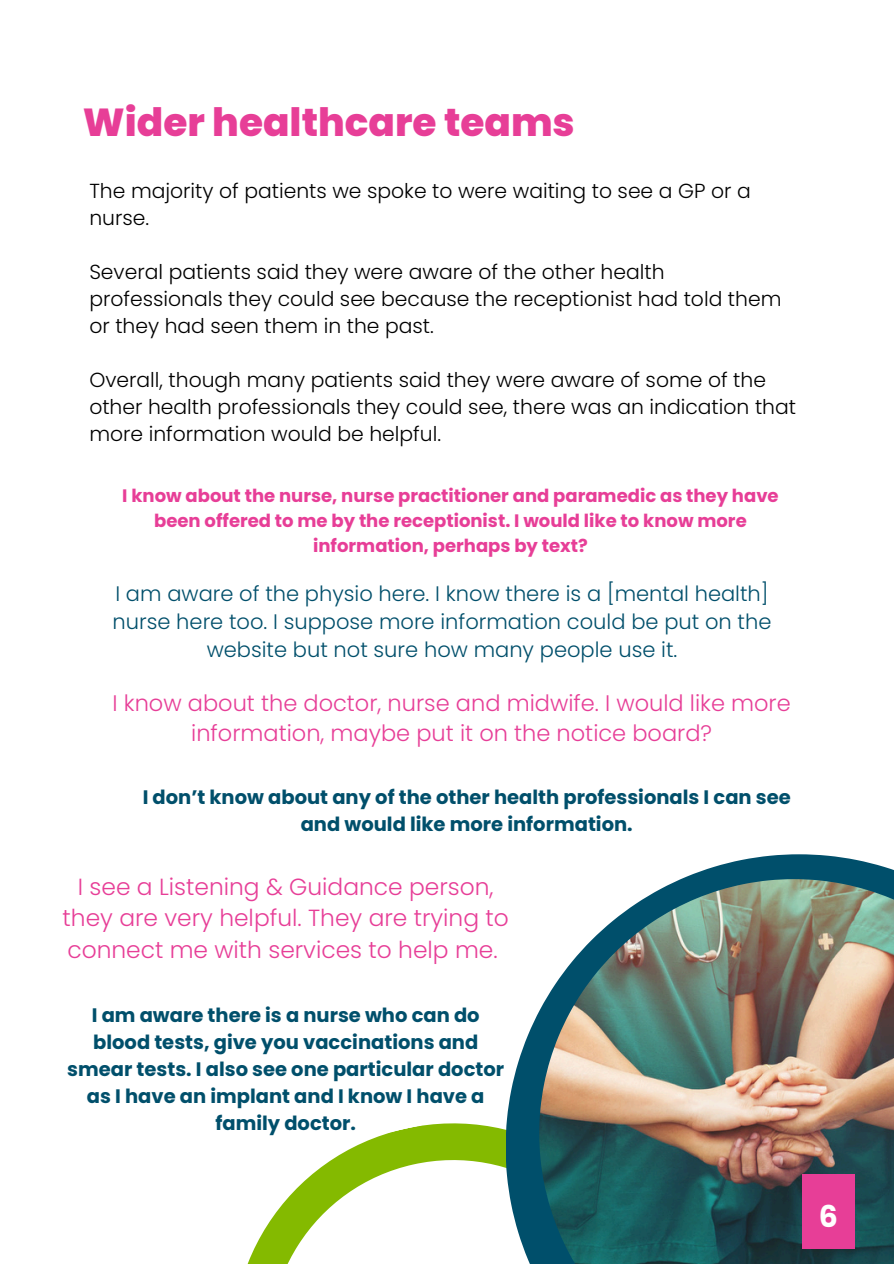
<style>
.page{position:relative;width:894px;height:1264px;background:#fff}
.page>*{position:absolute;margin:0;border:0;box-sizing:border-box;transform-origin:0 0}
.t1{font:800 39px "Poppins";color:#e73e97}
.t2{font:700 30px "Poppins";color:#fff}
.t3{font:300 23.4px/31.5px "Poppins";color:#e73e97;text-align:center}
.t4{font:300 22.5px/30.3px "Poppins";color:#e73e97;text-align:center}
.t5{font:300 21px/28.2px "Poppins";color:#004f6b;text-align:center}
.t6{font:300 20.25px/27px "Poppins";color:#000}
.t7{font:700 19.5px/27px "Poppins";color:#004f6b;text-align:center}
.t8{font:700 18px/24.8px "Poppins";color:#e73e97;text-align:center}
</style>
<div class="page">
<svg style="left:248px;top:1123px;width:257px;height:140px"></svg>
<svg style="left:505px;top:854px;width:388px;height:409px"></svg>
<img style="left:539px;top:879px;width:354px;height:384px">
<div style="left:801px;top:1174px;width:53px;height:74px;background:#e73e97"></div>
<h4 class="t1" style="left:83px;top:95px;width:493px">Wider healthcare teams</h4>
<h4 class="t6" style="left:89px;top:178px;width:662px">The majority of patients we spoke to were waiting to see a GP or a nurse.</h4>
<p class="t6" style="left:89px;top:259px;width:693px">Several patients said they were aware of the other health professionals they could see because the receptionist had told them or they had seen them in the past.</p>
<h4 class="t6" style="left:89px;top:367px;width:708px">Overall, though many patients said they were aware of some of the other health professionals they could see, there was an indication that more information would be helpful.</h4>
<p class="t8" style="left:122px;top:483px;width:657px">I know about the nurse, nurse practitioner and paramedic as they have been offered to me by the receptionist. I would like to know more information, perhaps by text?</p>
<p class="t5" style="left:112px;top:579px;width:660px">I am aware of the physio here. I know there is a [mental health] nurse here too. I suppose more information could be put on the website but not sure how many people use it.</p>
<p class="t4" style="left:112px;top:687px;width:679px">I know about the doctor, nurse and midwife. I would like more information, maybe put it on the notice board?</p>
<h3 class="t7" style="left:143px;top:784px;width:649px">I don’t know about any of the other health professionals I can see and would like more information.</h3>
<h2 class="t3" style="left:63px;top:870px;width:447px">I see a Listening &amp; Guidance person, they are very helpful. They are trying to connect me with services to help me.</h2>
<h2 class="t7" style="left:67px;top:1001px;width:438px">I am aware there is a nurse who can do blood tests, give you vaccinations and smear tests. I also see one particular doctor as I have an implant and I know I have a family doctor.</h2>
<h4 class="t2" style="left:818px;top:1195px;width:21px">6</h4>
</div>
